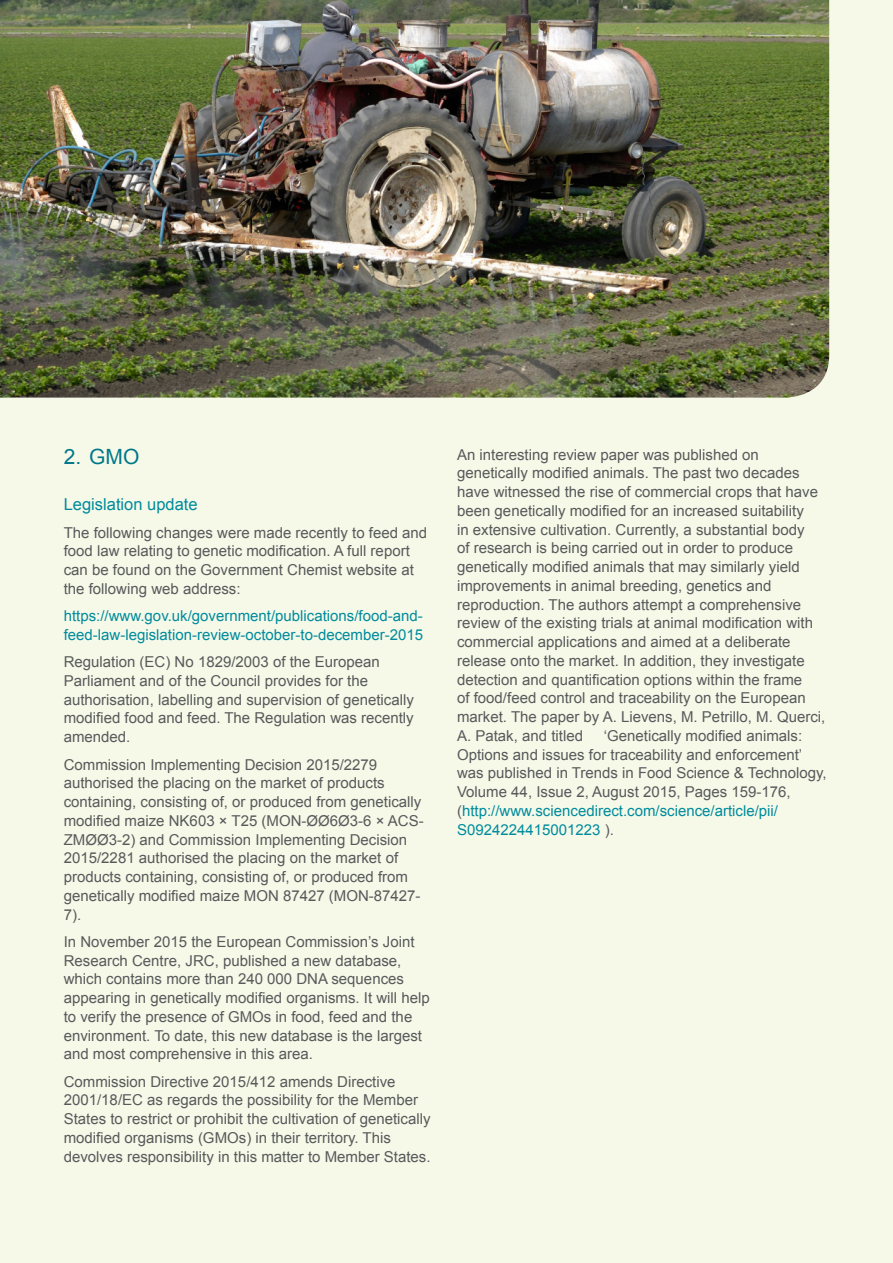
<style>
.page{position:relative;width:893px;height:1263px;background:#f6f9e8}
.page>*{position:absolute;margin:0;border:0;box-sizing:border-box;transform-origin:0 0}
.t1{font:21px "Arial";color:#00788a}
.t2{font:16.5px "Arial";color:#008b9d}
.t3{font:15px/18.8px "Arial";color:#58595b}
.t4{font:15px/18.8px "Arial";color:#008b9d}
.s1{color:#008b9d}
</style>
<div class="page">
<img style="left:0;top:0;width:829px;height:398px">
<h1 class="t1" style="left:64px;top:443px;width:77px">2. GMO</h1>
<p class="t2" style="left:64px;top:494px;width:135px">Legislation update</p>
<p class="t3" style="left:64px;top:523px;width:365px">The following changes were made recently to feed and food law relating to genetic modification. A full report can be found on the Government Chemist website at the following web address:</p>
<p class="t4" style="left:64px;top:607px;width:361px">https://www.gov.uk/government/publications/food-and&shy;feed-law-legislation-review-october-to-december-2015</p>
<p class="t3" style="left:64px;top:653px;width:352px">Regulation (EC) No 1829/2003 of the European Parliament and of the Council provides for the authorisation, labelling and supervision of genetically modified food and feed. The Regulation was recently amended.</p>
<p class="t3" style="left:64px;top:755px;width:361px">Commission Implementing Decision 2015/2279 authorised the placing on the market of products containing, consisting of, or produced from genetically modified maize NK603 × T25 (MON-ØØ6Ø3-6 × ACS-ZMØØ3-2) and Commission Implementing Decision 2015/2281 authorised the placing on the market of products containing, consisting of, or produced from genetically modified maize MON 87427 (MON-87427- 7).</p>
<p class="t3" style="left:64px;top:932px;width:367px">In November 2015 the European Commission’s Joint Research Centre, JRC, published a new database, which contains more than 240 000 DNA sequences appearing in genetically modified organisms. It will help to verify the presence of GMOs in food, feed and the environment. To date, this new database is the largest and most comprehensive in this area.</p>
<p class="t3" style="left:64px;top:1072px;width:368px">Commission Directive 2015/412 amends Directive 2001/18/EC as regards the possibility for the Member States to restrict or prohibit the cultivation of genetically modified organisms (GMOs) in their territory. This devolves responsibility in this matter to Member States.</p>
<p class="t3" style="left:457px;top:445px;width:370px">An interesting review paper was published on genetically modified animals. The past two decades have witnessed the rise of commercial crops that have been genetically modified for an increased suitability<br>in extensive cultivation. Currently, a substantial body<br>of research is being carried out in order to produce genetically modified animals that may similarly yield improvements in animal breeding, genetics and reproduction. The authors attempt a comprehensive review of the existing trials at animal modification with commercial applications and aimed at a deliberate release onto the market. In addition, they investigate detection and quantification options within the frame<br>of food/feed control and traceability on the European market. The paper by A. Lievens, M. Petrillo, M. Querci, A. Patak, and titled</p>
<p class="t3" style="left:457px;top:726px;width:371px;text-indent:147px">‘Genetically modified animals:<br>Options and issues for traceability and enforcement’ was published in Trends in Food Science &amp; Technology, Volume 44, Issue 2, August 2015, Pages 159-176, (<span class="s1">http://www.sciencedirect.com/science/article/pii/ S0924224415001223</span> ).</p>
</div>
